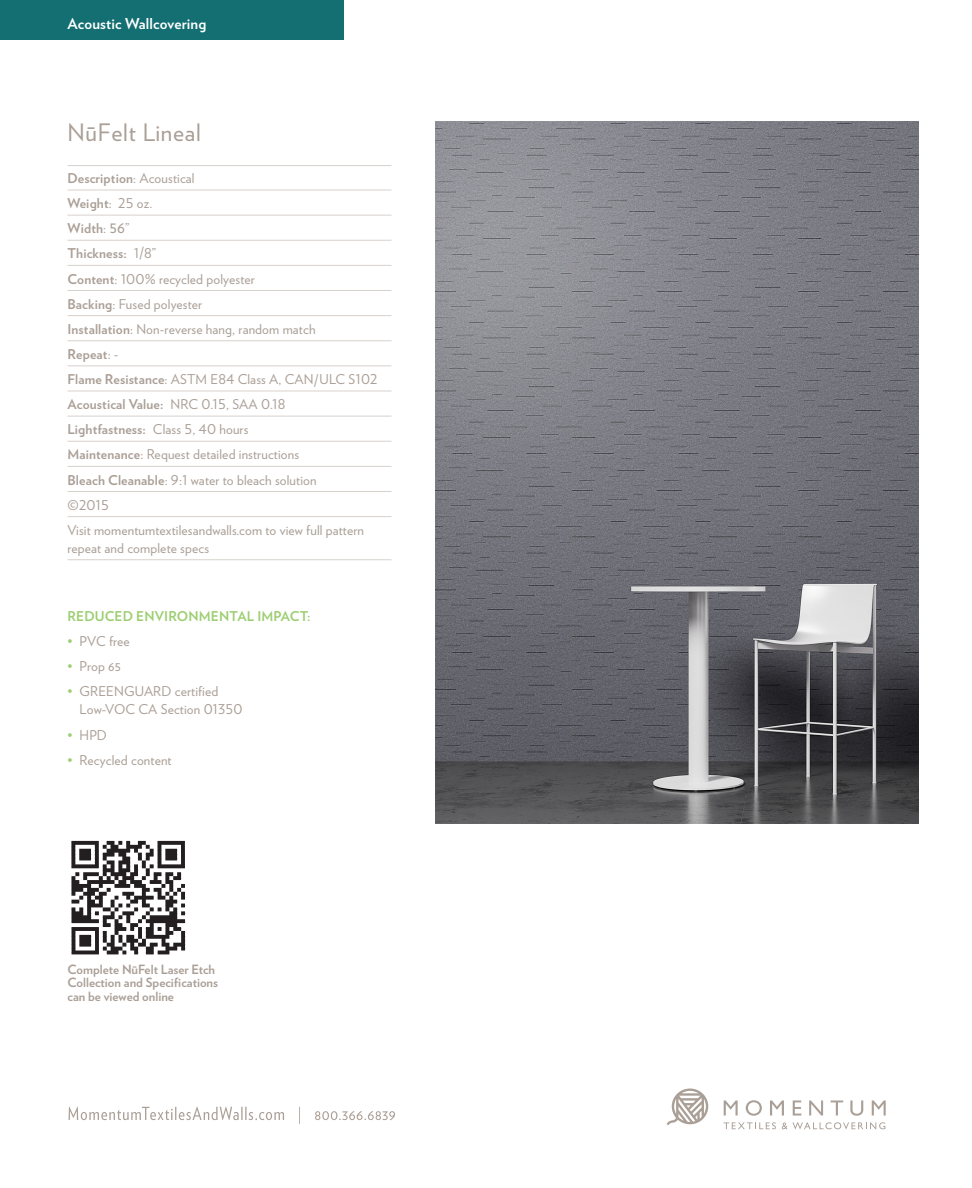
<style>
.page{position:relative;width:972px;height:1188px;background:#fff}
.page>*{position:absolute;margin:0;border:0;box-sizing:border-box;transform-origin:0 0}
.t1{font:24px "Verlag";letter-spacing:.03em;color:#aa9f96}
.t2{font:700 15px "Verlag";letter-spacing:.01em;color:#fff}
.t3{font:13.5px/25px "Verlag";letter-spacing:.01em;color:#aa9f96}
.t4{font:700 13.5px "Verlag";letter-spacing:.01em;color:#9cce71}
.t5{font:700 12.75px/13.5px "Verlag";color:#aa9f96}
.s1{font-weight:700}
.s2{font-size:16.5px}
.s3{color:#9cce71}
</style>
<div class="page">
<div style="left:0;top:0;width:344px;height:40px;background:#136f72"></div>
<hr style="left:68px;top:165px;width:324px;height:1px;background:#d7d1cc">
<hr style="left:68px;top:190px;width:324px;height:1px;background:#d7d1cc">
<hr style="left:68px;top:215px;width:324px;height:1px;background:#d7d1cc">
<hr style="left:68px;top:240px;width:324px;height:1px;background:#d7d1cc">
<hr style="left:68px;top:265px;width:324px;height:1px;background:#d7d1cc">
<hr style="left:68px;top:290px;width:324px;height:1px;background:#d7d1cc">
<hr style="left:68px;top:315px;width:324px;height:1px;background:#d7d1cc">
<hr style="left:68px;top:340px;width:324px;height:1px;background:#d7d1cc">
<hr style="left:68px;top:366px;width:324px;height:1px;background:#d7d1cc">
<hr style="left:68px;top:391px;width:324px;height:1px;background:#d7d1cc">
<hr style="left:68px;top:416px;width:324px;height:1px;background:#d7d1cc">
<hr style="left:68px;top:441px;width:324px;height:1px;background:#d7d1cc">
<hr style="left:68px;top:466px;width:324px;height:1px;background:#d7d1cc">
<hr style="left:68px;top:491px;width:324px;height:1px;background:#d7d1cc">
<hr style="left:68px;top:516px;width:324px;height:1px;background:#d7d1cc">
<hr style="left:68px;top:559px;width:324px;height:1px;background:#d7d1cc">
<img style="left:435px;top:122px;width:483px;height:702px">
<svg style="left:69px;top:1107px;width:326px;height:17px"></svg>
<svg style="left:724px;top:1100px;width:14px;height:16px"></svg>
<svg style="left:746px;top:1100px;width:16px;height:16px"></svg>
<svg style="left:770px;top:1100px;width:14px;height:16px"></svg>
<svg style="left:793px;top:1100px;width:8px;height:16px"></svg>
<svg style="left:809px;top:1100px;width:14px;height:16px"></svg>
<svg style="left:831px;top:1100px;width:12px;height:16px"></svg>
<svg style="left:850px;top:1100px;width:13px;height:16px"></svg>
<svg style="left:872px;top:1100px;width:14px;height:16px"></svg>
<svg style="left:724px;top:1122px;width:52px;height:7px"></svg>
<svg style="left:782px;top:1122px;width:103px;height:7px"></svg>
<svg style="left:667px;top:1089px;width:41px;height:36px"></svg>
<svg style="left:71px;top:840px;width:115px;height:115px"></svg>
<p class="t2" style="left:68px;top:12px;width:140px">Acoustic Wallcovering</p>
<h1 class="t1" style="left:68px;top:114px;width:135px">NūFelt Lineal</h1>
<p class="t3" style="left:67px;top:165px;width:312px"><span class="s1">Description</span>: Acoustical<br><span class="s1">Weight</span>: 25 oz.<br><span class="s1">Width</span>: <span class="s2">56</span>”<br><span class="s1">Thickness:</span> 1/8”<br><span class="s1">Content</span>: 100% recycled polyester<br><span class="s1">Backing</span>: Fused polyester<br><span class="s1">Installation</span>: Non-reverse hang, random match<br><span class="s1">Repeat</span>: -<br><span class="s1">Flame Resistance</span>: ASTM E84 Class A, CAN/ULC S102<br><span class="s1">Acoustical Value:</span> NRC 0.15, SAA 0.18<br><span class="s1">Lightfastness:</span> Class 5, 40 hours<br><span class="s1">Maintenance</span>: Request detailed instructions<br><span class="s1">Bleach Cleanable</span>: 9:1 water to bleach solution<br>©2015<br>Visit momentumtextilesandwalls.com to view full pattern</p>
<p class="t3" style="left:68px;top:535px;width:143px">repeat and complete specs</p>
<p class="t4" style="left:68px;top:606px;width:244px">REDUCED ENVIRONMENTAL IMPACT:</p>
<p class="t3" style="left:68px;top:628px;width:64px"><span class="s3">•</span> PVC free</p>
<p class="t3" style="left:68px;top:653px;width:55px"><span class="s3">•</span> Prop 65</p>
<p class="t3" style="left:80px;top:682px;width:164px;line-height:18px;text-indent:-12px"><span class="s3">•</span> GREENGUARD certified<br>Low-VOC CA Section 01350</p>
<p class="t3" style="left:68px;top:721px;width:41px"><span class="s3">•</span> HPD</p>
<p class="t3" style="left:68px;top:747px;width:106px"><span class="s3">•</span> Recycled content</p>
<p class="t5" style="left:68px;top:962px;width:152px">Complete NūFelt Laser Etch<br>Collection and Specifications can be viewed online</p>
</div>
